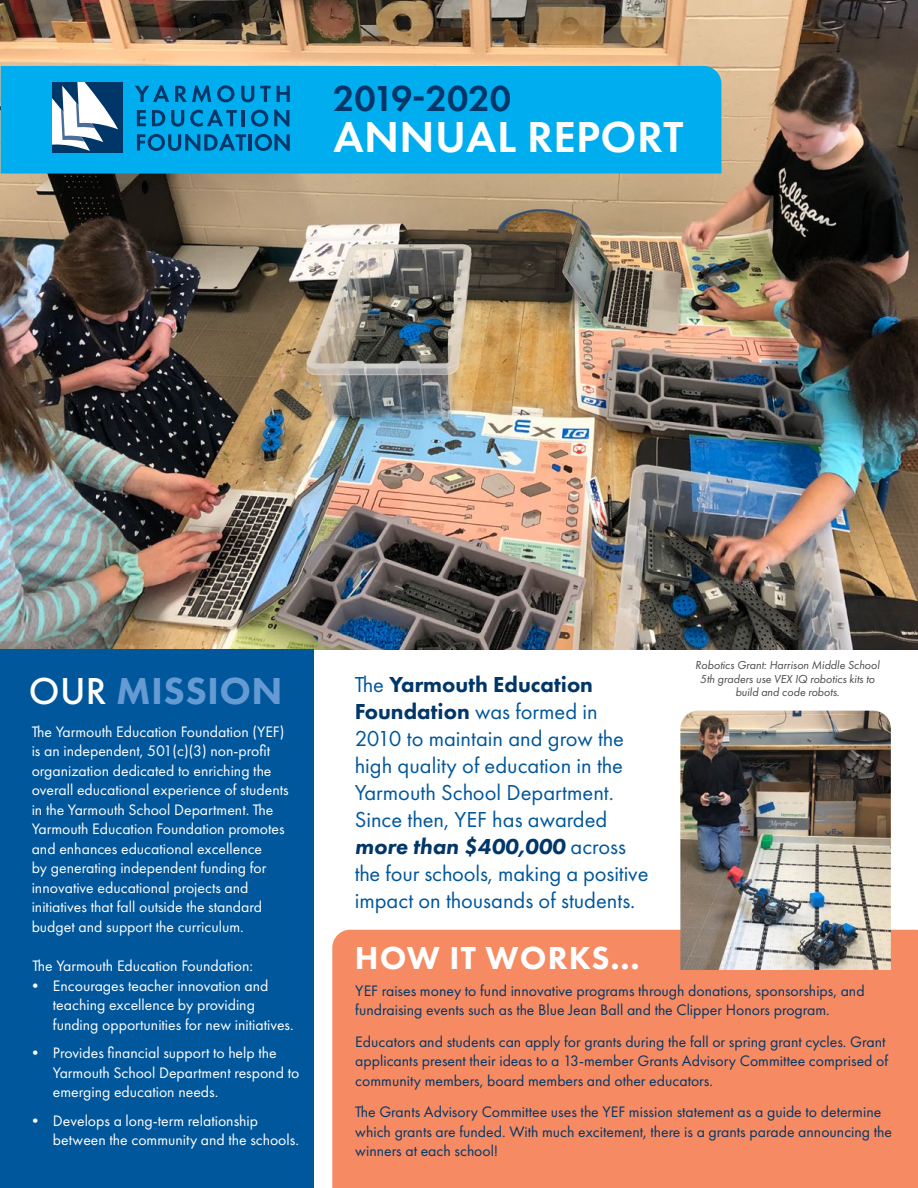
<style>
.page{position:relative;width:918px;height:1188px;background:#fff}
.page>*{position:absolute;margin:0;border:0;box-sizing:border-box;transform-origin:0 0}
.t1{font:600 45px "Futura PT";letter-spacing:.01em;color:#fff}
.t2{font:800 39px "Futura PT";letter-spacing:.01em;color:#659ad2}
.t3{font:600 37.5px "Futura PT";color:#003768}
.t4{font:800 33px "Futura PT";letter-spacing:.035em;color:#fff}
.t5{font:22.5px/27px "Futura PT";color:#00579c}
.t6{font:15.75px/19.5px "Futura PT";color:#fff}
.t7{font:15.75px/19.5px "Futura PT";color:#003768}
.t8{font:italic 12px/13.5px "Futura PT";letter-spacing:-.005em;color:#4d4d4f;text-align:center}
.s1{font-weight:500;color:#fff}
.s2{font-weight:800;color:#003768}
.s3{font-weight:800;font-style:italic;color:#003768}
</style>
<div class="page">
<img style="left:1px;top:0;width:917px;height:650px">
<div style="left:1px;top:66px;width:720px;height:108px;background:#00aeef"></div>
<div style="left:332px;top:930px;width:586px;height:258px;background:#f68a62"></div>
<div style="left:0;top:650px;width:313px;height:538px;background:#00579c"></div>
<svg style="left:135px;top:85px;width:34px;height:17px"></svg>
<svg style="left:175px;top:85px;width:36px;height:17px"></svg>
<svg style="left:217px;top:85px;width:17px;height:17px"></svg>
<svg style="left:241px;top:86px;width:13px;height:16px"></svg>
<svg style="left:260px;top:86px;width:11px;height:16px"></svg>
<svg style="left:277px;top:86px;width:13px;height:16px"></svg>
<svg style="left:137px;top:110px;width:9px;height:16px"></svg>
<svg style="left:152px;top:110px;width:13px;height:16px"></svg>
<svg style="left:171px;top:110px;width:13px;height:17px"></svg>
<svg style="left:190px;top:110px;width:47px;height:17px"></svg>
<hr style="left:242px;top:110px;width:3px;height:16px;background:#003768">
<svg style="left:251px;top:110px;width:17px;height:17px"></svg>
<svg style="left:274px;top:110px;width:15px;height:17px"></svg>
<svg style="left:137px;top:134px;width:109px;height:17px;background:#007bb5"></svg>
<hr style="left:248px;top:134px;width:4px;height:17px;background:#003768">
<svg style="left:255px;top:134px;width:35px;height:17px"></svg>
<div style="left:52px;top:83px;width:71px;height:70px;background:#003768"></div>
<svg style="left:52px;top:83px;width:66px;height:68px"></svg>
<img style="left:680px;top:711px;width:211px;height:259px">
<h3 class="t3" style="left:333px;top:75px;width:179px">2019-2020</h3>
<h1 class="t1" style="left:333px;top:108px;width:351px">ANNUAL REPORT</h1>
<h2 class="t2" style="left:29px;top:666px;width:255px"><span class="s1">OUR</span> MISSION</h2>
<p class="t6" style="left:32px;top:722px;width:259px">The Yarmouth Education Foundation (YEF) is an independent, 501(c)(3) non-profit organization dedicated to enriching the overall educational experience of students in the Yarmouth School Department. The Yarmouth Education Foundation promotes and enhances educational excellence<br>by generating independent funding for innovative educational projects and initiatives that fall outside the standard budget and support the curriculum.</p>
<p class="t6" style="left:32px;top:956px;width:222px">The Yarmouth Education Foundation:</p>
<p class="t6" style="left:53px;top:976px;width:242px;text-indent:-25px">• Encourages teacher innovation and teaching excellence by providing funding opportunities for new initiatives.</p>
<p class="t6" style="left:53px;top:1043px;width:248px;text-indent:-25px">• Provides financial support to help the<br>Yarmouth School Department respond to emerging education needs.</p>
<p class="t6" style="left:53px;top:1111px;width:248px;text-indent:-25px">• Develops a long-term relationship between the community and the schools.</p>
<p class="t5" style="left:355px;top:671px;width:295px">The <span class="s2">Yarmouth Education<br>Foundation</span> was formed in<br>2010 to maintain and grow the high quality of education in the<br>Yarmouth School Department.<br>Since then, YEF has awarded <span class="s3">more than $400,000</span> across the four schools, making a positive impact on thousands of students.</p>
<p class="t8" style="left:695px;top:659px;width:186px">Robotics Grant: Harrison Middle School<br>5th graders use VEX IQ robotics kits to build and code robots.</p>
<h3 class="t4" style="left:355px;top:938px;width:286px">HOW IT WORKS...</h3>
<p class="t7" style="left:355px;top:981px;width:511px">YEF raises money to fund innovative programs through donations, sponsorships, and fundraising events such as the Blue Jean Ball and the Clipper Honors program.</p>
<p class="t7" style="left:355px;top:1032px;width:534px">Educators and students can apply for grants during the fall or spring grant cycles. Grant applicants present their ideas to a 13-member Grants Advisory Committee comprised of community members, board members and other educators.</p>
<p class="t7" style="left:355px;top:1102px;width:538px">The Grants Advisory Committee uses the YEF mission statement as a guide to determine which grants are funded. With much excitement, there is a grants parade announcing the winners at each school!</p>
</div>
